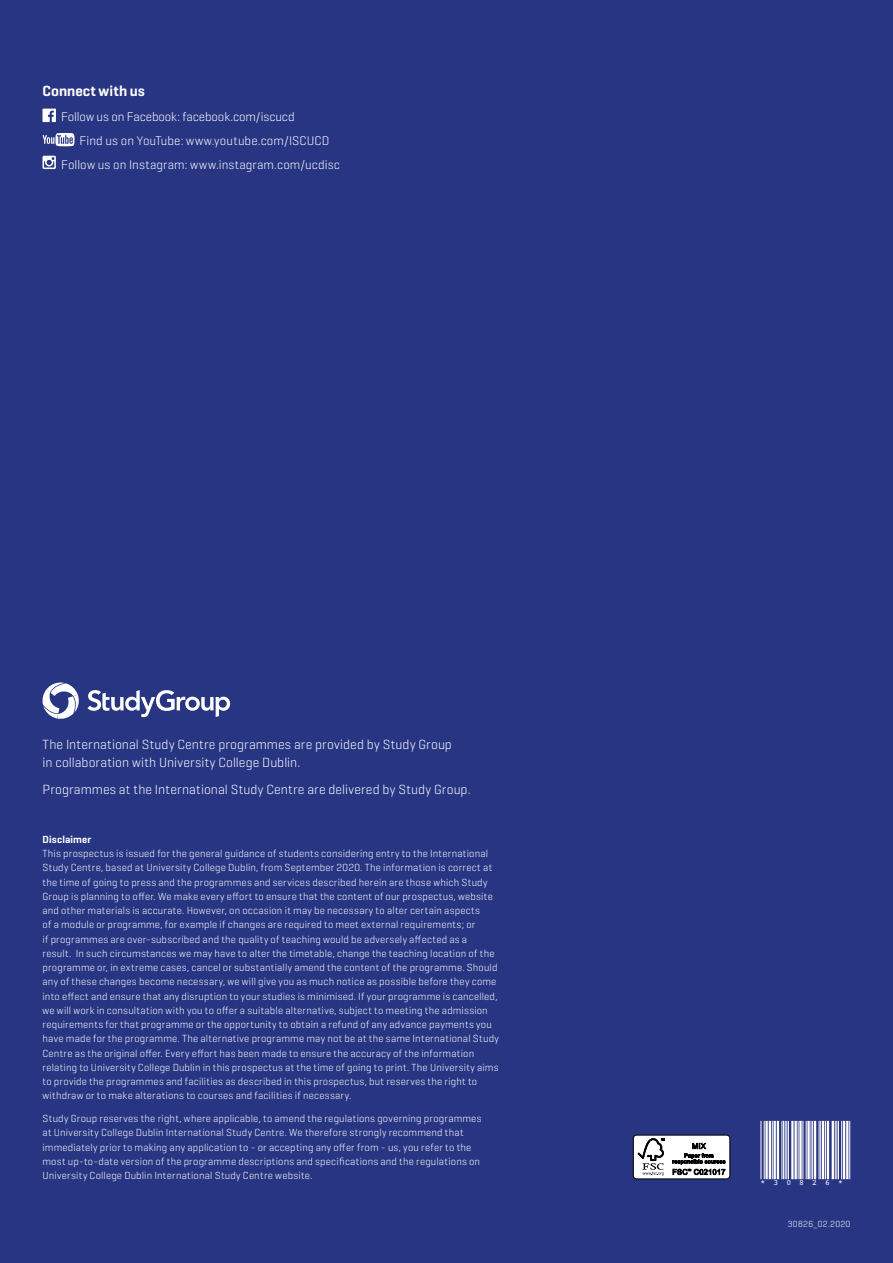
<style>
.page{position:relative;width:893px;height:1263px;background:#283583}
.page>*{position:absolute;margin:0;border:0;box-sizing:border-box;transform-origin:0 0}
.t1{font:600 15px "Geogrotesque";letter-spacing:.005em;color:#fff}
.t2{font:300 13.5px/18px "Geogrotesque";letter-spacing:.01em;color:#fff}
.t3{font:300 12.75px "Geogrotesque";letter-spacing:.005em;color:#fff}
.t4{font:300 10.5px/14.2px "Geogrotesque";letter-spacing:.02em;color:#fff}
.t5{font:600 10.5px "Geogrotesque";letter-spacing:.01em;color:#fff}
.t6{font:300 9px "Geogrotesque";letter-spacing:.035em;color:#fff}
.t7{font:8.1px "Courier";letter-spacing:1em;color:#fff}
</style>
<div class="page">
<svg style="left:87px;top:690px;width:143px;height:27px"></svg>
<svg style="left:43px;top:682px;width:36px;height:37px"></svg>
<hr style="left:764px;top:1121px;width:1px;height:58px;background:#fff">
<hr style="left:761px;top:1121px;width:1px;height:58px;background:#fff">
<hr style="left:769px;top:1121px;width:2px;height:58px;background:#fff">
<hr style="left:765px;top:1121px;width:3px;height:58px;background:#fff">
<hr style="left:772px;top:1121px;width:1px;height:58px;background:#fff">
<hr style="left:777px;top:1121px;width:2px;height:58px;background:#fff">
<hr style="left:773px;top:1121px;width:3px;height:58px;background:#fff">
<hr style="left:788px;top:1121px;width:1px;height:58px;background:#fff">
<hr style="left:786px;top:1121px;width:1px;height:58px;background:#fff">
<hr style="left:785px;top:1121px;width:1px;height:58px;background:#fff">
<hr style="left:783px;top:1121px;width:1px;height:58px;background:#fff">
<hr style="left:782px;top:1121px;width:1px;height:58px;background:#fff">
<hr style="left:794px;top:1121px;width:3px;height:58px;background:#fff">
<hr style="left:791px;top:1121px;width:3px;height:58px;background:#fff">
<hr style="left:798px;top:1121px;width:1px;height:58px;background:#fff">
<hr style="left:799px;top:1121px;width:3px;height:58px;background:#fff">
<hr style="left:806px;top:1121px;width:1px;height:58px;background:#fff">
<hr style="left:803px;top:1121px;width:1px;height:58px;background:#fff">
<hr style="left:807px;top:1121px;width:3px;height:58px;background:#fff">
<hr style="left:812px;top:1121px;width:1px;height:58px;background:#fff">
<hr style="left:811px;top:1121px;width:1px;height:58px;background:#fff">
<hr style="left:814px;top:1121px;width:2px;height:58px;background:#fff">
<hr style="left:820px;top:1121px;width:1px;height:58px;background:#fff">
<hr style="left:819px;top:1121px;width:1px;height:58px;background:#fff">
<hr style="left:822px;top:1121px;width:2px;height:58px;background:#fff">
<hr style="left:825px;top:1121px;width:1px;height:58px;background:#fff">
<hr style="left:832px;top:1121px;width:2px;height:58px;background:#fff">
<hr style="left:827px;top:1121px;width:2px;height:58px;background:#fff">
<hr style="left:841px;top:1121px;width:1px;height:58px;background:#fff">
<hr style="left:838px;top:1121px;width:1px;height:58px;background:#fff">
<hr style="left:836px;top:1121px;width:1px;height:58px;background:#fff">
<hr style="left:835px;top:1121px;width:1px;height:58px;background:#fff">
<hr style="left:846px;top:1121px;width:2px;height:58px;background:#fff">
<hr style="left:843px;top:1121px;width:2px;height:58px;background:#fff">
<hr style="left:849px;top:1121px;width:1px;height:58px;background:#fff">
<div style="left:633px;top:1135px;width:97px;height:44px;background:#fff;border-radius:3px"></div>
<div style="left:633px;top:1135px;width:97px;height:44px;border:1px solid #000;border-radius:3px"></div>
<svg style="left:638px;top:1138px;width:27px;height:37px"></svg>
<svg style="left:672px;top:1142px;width:53px;height:33px"></svg>
<svg style="left:43px;top:109px;width:13px;height:13px"></svg>
<svg style="left:43px;top:133px;width:31px;height:13px"></svg>
<svg style="left:43px;top:156px;width:13px;height:13px"></svg>
<h1 class="t1" style="left:43px;top:82px;width:104px">Connect with us</h1>
<p class="t3" style="left:61px;top:108px;width:235px">Follow us on Facebook: facebook.com/iscucd</p>
<p class="t3" style="left:80px;top:133px;width:251px">Find us on YouTube: www.youtube.com/ISCUCD</p>
<p class="t3" style="left:61px;top:157px;width:280px">Follow us on Instagram: www.instagram.com/ucdisc</p>
<p class="t2" style="left:43px;top:735px;width:411px">The International Study Centre programmes are provided by Study Group in collaboration with University College Dublin.</p>
<p class="t2" style="left:43px;top:779px;width:430px">Programmes at the International Study Centre are delivered by Study Group.</p>
<p class="t5" style="left:43px;top:833px;width:50px">Disclaimer</p>
<p class="t4" style="left:43px;top:846px;width:458px">This prospectus is issued for the general guidance of students considering entry to the International Study Centre, based at University College Dublin, from September 2020. The information is correct at the time of going to press and the programmes and services described herein are those which Study Group is planning to offer. We make every effort to ensure that the content of our prospectus, website and other materials is accurate. However, on occasion it may be necessary to alter certain aspects<br>of a module or programme, for example if changes are required to meet external requirements; or<br>if programmes are over-subscribed and the quality of teaching would be adversely affected as a<br>result. In such circumstances we may have to alter the timetable, change the teaching location of the programme or, in extreme cases, cancel or substantially amend the content of the programme. Should any of these changes become necessary, we will give you as much notice as possible before they come into effect and ensure that any disruption to your studies is minimised. If your programme is cancelled, we will work in consultation with you to offer a suitable alternative, subject to meeting the admission requirements for that programme or the opportunity to obtain a refund of any advance payments you have made for the programme. The alternative programme may not be at the same International Study Centre as the original offer. Every effort has been made to ensure the accuracy of the information relating to University College Dublin in this prospectus at the time of going to print. The University aims to provide the programmes and facilities as described in this prospectus, but reserves the right to withdraw or to make alterations to courses and facilities if necessary.</p>
<p class="t4" style="left:43px;top:1111px;width:441px">Study Group reserves the right, where applicable, to amend the regulations governing programmes at University College Dublin International Study Centre. We therefore strongly recommend that immediately prior to making any application to - or accepting any offer from - us, you refer to the most up-to-date version of the programme descriptions and specifications and the regulations on University College Dublin International Study Centre website.</p>
<p class="t7" style="left:760px;top:1176px;width:84px">*30826*</p>
<p class="t6" style="left:788px;top:1218px;width:64px">30826_02.2020</p>
</div>
